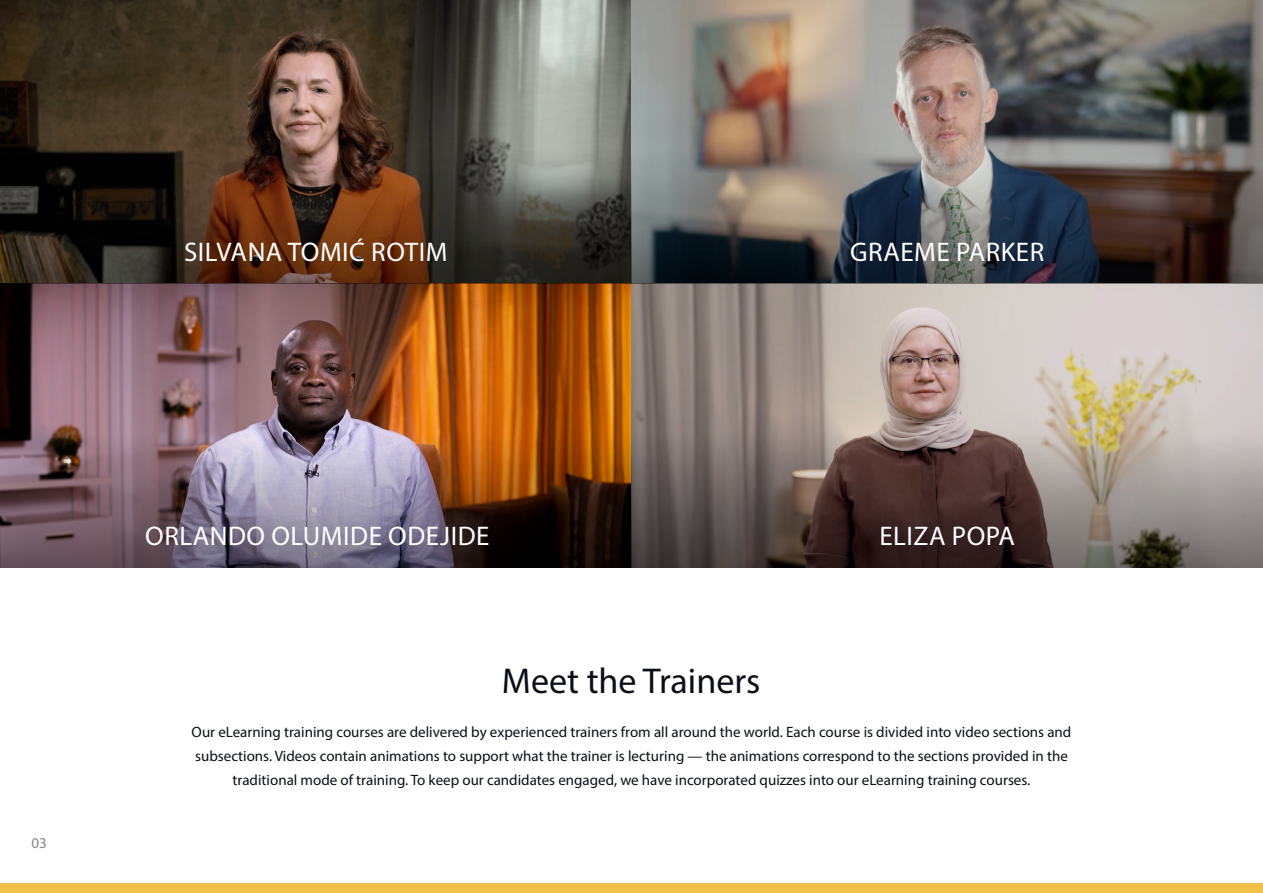
<style>
.page{position:relative;width:1263px;height:893px;background:#fff}
.page>*{position:absolute;margin:0;border:0;box-sizing:border-box;transform-origin:0 0}
.t1{font:36px "Myriad Pro";color:#0c0f18}
.t2{font:27px "Myriad Pro";letter-spacing:.02em;color:#fff}
.Body{font:15px/24px "Myriad Pro";color:#0c0f18;text-align:center}
.t3{font:15px "Myriad Pro";color:#85858c}
</style>
<div class="page">
<div style="left:0;top:884px;width:1263px;height:9px;background:#f1c049"></div>
<svg style="left:631px;top:284px;width:632px;height:284px;background:#958881"></svg>
<img style="left:631px;top:0;width:632px;height:284px">
<img style="left:0;top:284px;width:631px;height:284px">
<svg style="left:0;top:0;width:631px;height:284px;background:#4e4033"></svg>
<p class="t2" style="left:184px;top:235px;width:265px">SILVANA TOMIĆ ROTIM</p>
<p class="t2" style="left:850px;top:235px;width:196px">GRAEME PARKER</p>
<p class="t3" style="left:31px;top:833px;width:17px">03</p>
<p class="t2" style="left:145px;top:519px;width:346px">ORLANDO OLUMIDE ODEJIDE</p>
<p class="t2" style="left:879px;top:519px;width:137px">ELIZA POPA</p>
<p class="t1" style="left:502px;top:658px;width:260px">Meet the Trainers</p>
<p class="Body" style="left:192px;top:720px;width:881px">Our eLearning training courses are delivered by experienced trainers from all around the world. Each course is divided into video sections and subsections. Videos contain animations to support what the trainer is lecturing — the animations correspond to the sections provided in the traditional mode of training. To keep our candidates engaged, we have incorporated quizzes into our eLearning training courses.</p>
</div>
